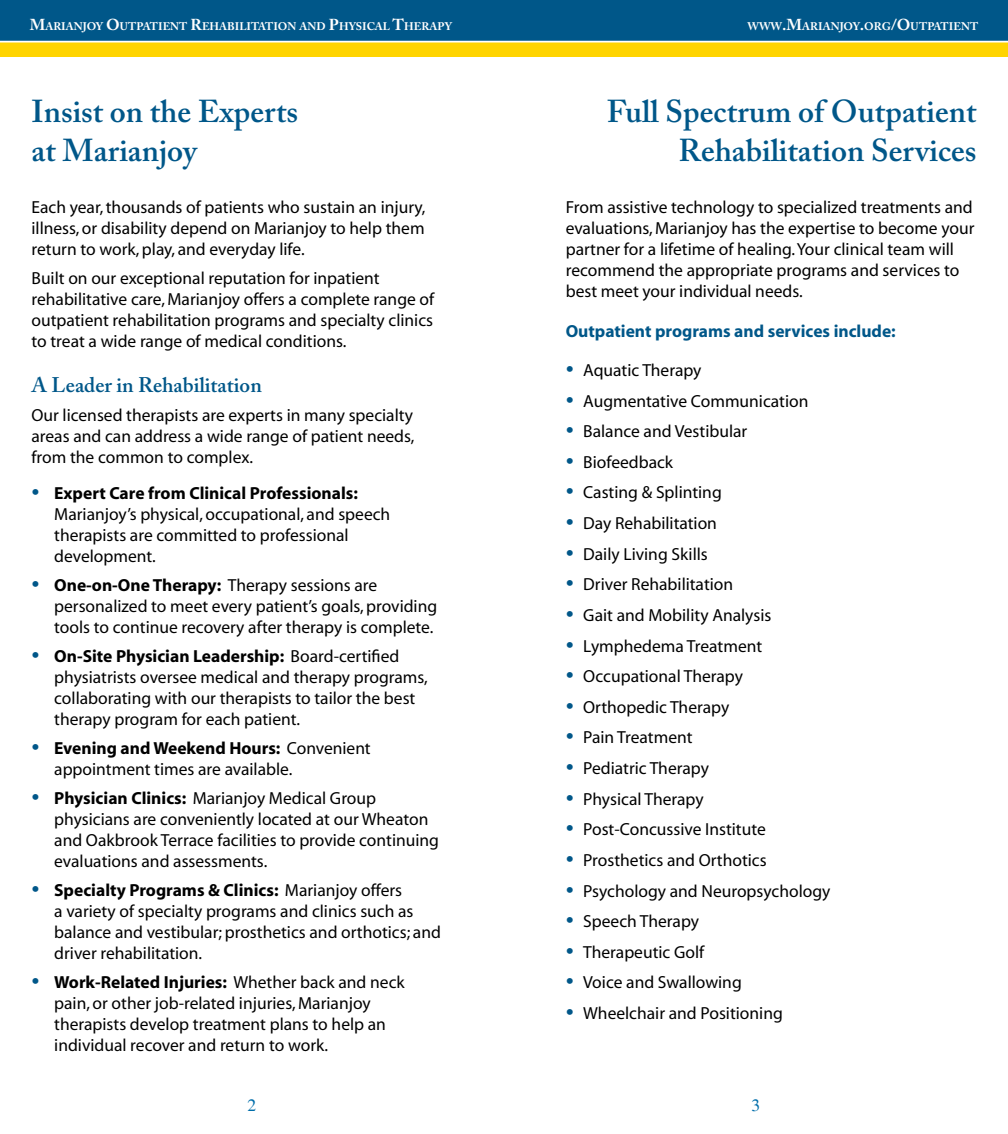
<style>
.page{position:relative;width:1008px;height:1134px;background:#fff}
.page>*{position:absolute;margin:0;border:0;box-sizing:border-box;transform-origin:0 0}
.t1{font:600 31.5px/38.5px "Adobe Caslon Pro";color:#005789}
.body{font:600 21px "Adobe Caslon Pro";color:#005789}
.body-2{font:17.5px/21px "Myriad";color:#000}
.body-3{font:700 17.5px "Myriad";color:#005789}
.t2{font:17.5px "Times";color:#006eaa}
.t3{font:700 11.03px "Adobe Caslon Pro";color:#fff}
.s1{font-size:15.75px}
.s2{font-family:"Adobe Garamond Pro";font-size:21px;color:#005789}
.s3{font-weight:700}
</style>
<div class="page">
<div style="left:0;top:0;width:1008px;height:57px;background:#ffd400"></div>
<div style="left:0;top:0;width:1008px;height:43px;background:#005789"></div>
<p class="t3" style="left:30px;top:20px;width:424px"><span class="s1">M</span>ARIANJOY <span class="s1">O</span>UTPATIENT <span class="s1">R</span>EHABILITATION AND <span class="s1">P</span>HYSICAL <span class="s1">T</span>HERAPY</p>
<p class="t3" style="left:747px;top:20px;width:232px">WWW<span class="s1">.M</span>ARIANJOY<span class="s1">.</span>ORG<span class="s1">/O</span>UTPATIENT</p>
<p class="t1" style="left:32px;top:92px;width:268px">Insist on the Experts at Marianjoy</p>
<p class="body-2" style="left:32px;top:198px;width:395px;text-align:justify">Each year, thousands of patients who sustain an injury, illness, or disability depend on Marianjoy to help them return to work, play, and everyday life.</p>
<p class="body-2" style="left:32px;top:268px;width:404px">Built on our exceptional reputation for inpatient rehabilitative care, Marianjoy offers a complete range of outpatient rehabilitation programs and specialty clinics to treat a wide range of medical conditions.</p>
<p class="body" style="left:32px;top:372px;width:232px">A Leader in Rehabilitation</p>
<p class="body-2" style="left:32px;top:405px;width:384px;text-align:justify">Our licensed therapists are experts in many specialty areas and can address a wide range of patient needs, from the common to complex.</p>
<p class="body-2" style="left:54px;top:484px;width:338px;text-indent:-23px"><span class="s2">•</span> <span class="s3">Expert Care from Clinical Professionals:<br></span>Marianjoy’s physical, occupational, and speech therapists are committed to professional development.</p>
<p class="body-2" style="left:54px;top:576px;width:384px;text-indent:-23px"><span class="s2">•</span> <span class="s3">One-on-One Therapy:</span> Therapy sessions are personalized to meet every patient’s goals, providing tools to continue recovery after therapy is complete.</p>
<p class="body-2" style="left:54px;top:646px;width:375px;text-indent:-23px"><span class="s2">•</span> <span class="s3">On-Site Physician Leadership:</span> Board-certified physiatrists oversee medical and therapy programs, collaborating with our therapists to tailor the best therapy program for each patient.</p>
<p class="body-2" style="left:54px;top:738px;width:318px;text-indent:-23px"><span class="s2">•</span> <span class="s3">Evening and Weekend Hours:</span> Convenient appointment times are available.</p>
<p class="body-2" style="left:54px;top:788px;width:386px;text-indent:-23px"><span class="s2">•</span> <span class="s3">Physician Clinics:</span> Marianjoy Medical Group physicians are conveniently located at our Wheaton and Oakbrook Terrace facilities to provide continuing evaluations and assessments.</p>
<p class="body-2" style="left:54px;top:880px;width:388px;text-indent:-23px"><span class="s2">•</span> <span class="s3">Specialty Programs &amp; Clinics:</span> Marianjoy offers<br>a variety of specialty programs and clinics such as balance and vestibular; prosthetics and orthotics; and driver rehabilitation.</p>
<p class="body-2" style="left:54px;top:972px;width:352px;text-indent:-23px"><span class="s2">•</span> <span class="s3">Work-Related Injuries:</span> Whether back and neck pain, or other job-related injuries, Marianjoy therapists develop treatment plans to help an individual recover and return to work.</p>
<p class="t2" style="left:248px;top:1096px;width:10px">2</p>
<p class="t1" style="left:607px;top:92px;width:371px;text-align:right">Full Spectrum of Outpatient<br>Rehabilitation Services</p>
<p class="body-2" style="left:566px;top:198px;width:410px">From assistive technology to specialized treatments and evaluations, Marianjoy has the expertise to become your partner for a lifetime of healing. Your clinical team will recommend the appropriate programs and services to best meet your individual needs.</p>
<p class="body-3" style="left:566px;top:322px;width:332px">Outpatient programs and services include:</p>
<p class="body-2" style="left:566px;top:360px;width:137px"><span class="s2">•</span> Aquatic Therapy</p>
<p class="body-2" style="left:566px;top:391px;width:244px"><span class="s2">•</span> Augmentative Communication</p>
<p class="body-2" style="left:566px;top:422px;width:183px"><span class="s2">•</span> Balance and Vestibular</p>
<p class="body-2" style="left:566px;top:452px;width:109px"><span class="s2">•</span> Biofeedback</p>
<p class="body-2" style="left:566px;top:483px;width:158px"><span class="s2">•</span> Casting &amp; Splinting</p>
<p class="body-2" style="left:566px;top:513px;width:153px"><span class="s2">•</span> Day Rehabilitation</p>
<p class="body-2" style="left:566px;top:544px;width:144px"><span class="s2">•</span> Daily Living Skills</p>
<p class="body-2" style="left:566px;top:575px;width:169px"><span class="s2">•</span> Driver Rehabilitation</p>
<p class="body-2" style="left:566px;top:605px;width:207px"><span class="s2">•</span> Gait and Mobility Analysis</p>
<p class="body-2" style="left:566px;top:636px;width:198px"><span class="s2">•</span> Lymphedema Treatment</p>
<p class="body-2" style="left:566px;top:667px;width:179px"><span class="s2">•</span> Occupational Therapy</p>
<p class="body-2" style="left:566px;top:697px;width:165px"><span class="s2">•</span> Orthopedic Therapy</p>
<p class="body-2" style="left:566px;top:728px;width:128px"><span class="s2">•</span> Pain Treatment</p>
<p class="body-2" style="left:566px;top:758px;width:145px"><span class="s2">•</span> Pediatric Therapy</p>
<p class="body-2" style="left:566px;top:789px;width:140px"><span class="s2">•</span> Physical Therapy</p>
<p class="body-2" style="left:566px;top:820px;width:202px"><span class="s2">•</span> Post-Concussive Institute</p>
<p class="body-2" style="left:566px;top:850px;width:203px"><span class="s2">•</span> Prosthetics and Orthotics</p>
<p class="body-2" style="left:566px;top:881px;width:266px"><span class="s2">•</span> Psychology and Neuropsychology</p>
<p class="body-2" style="left:566px;top:912px;width:135px"><span class="s2">•</span> Speech Therapy</p>
<p class="body-2" style="left:566px;top:942px;width:140px"><span class="s2">•</span> Therapeutic Golf</p>
<p class="body-2" style="left:566px;top:973px;width:178px"><span class="s2">•</span> Voice and Swallowing</p>
<p class="body-2" style="left:566px;top:1003px;width:219px"><span class="s2">•</span> Wheelchair and Positioning</p>
<p class="t2" style="left:752px;top:1096px;width:10px">3</p>
</div>
